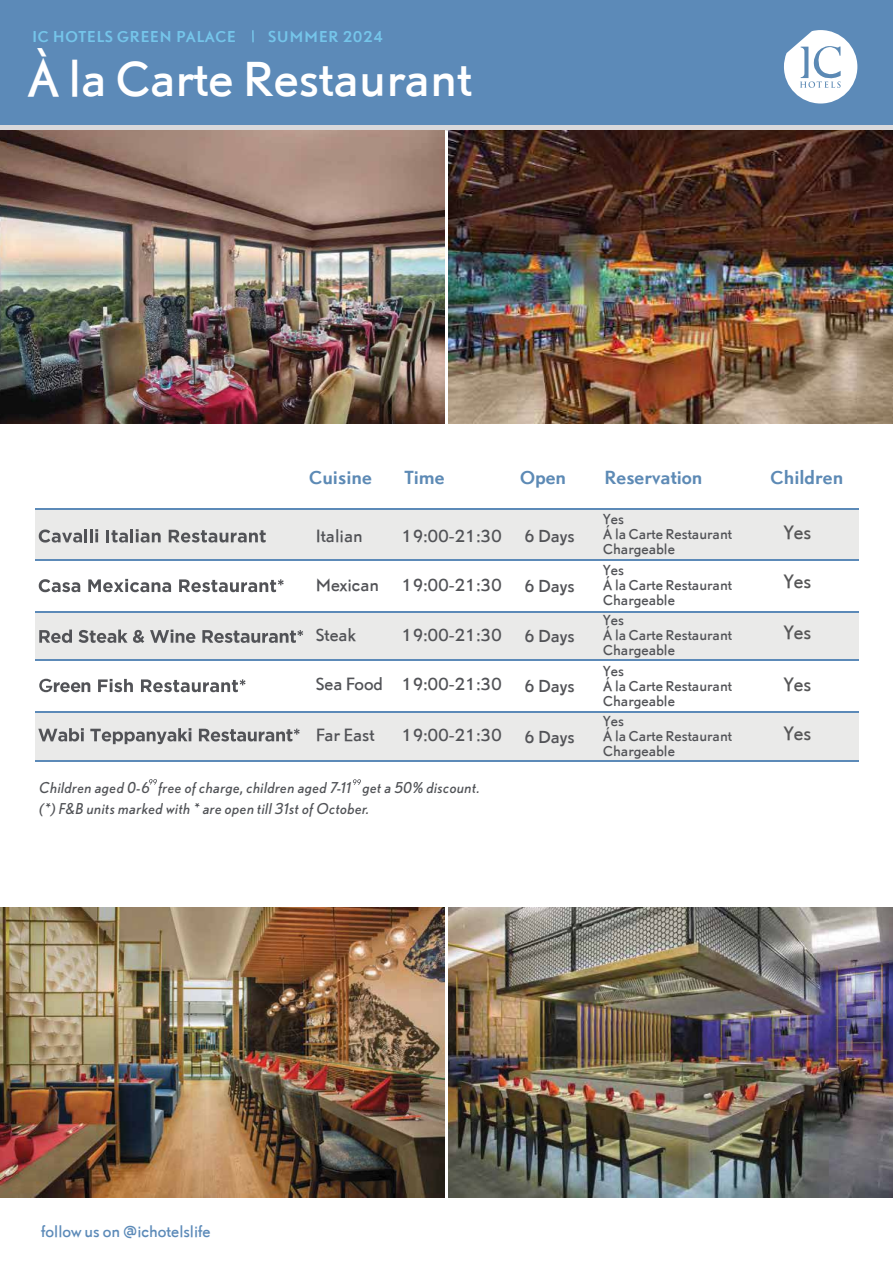
<style>
.page{position:relative;width:893px;height:1263px;background:#fff}
.page>*{position:absolute;margin:0;border:0;box-sizing:border-box;transform-origin:0 0}
.t1{font:46.5px "Nobel Listing UN Regular";color:#fff}
.t2{font:700 18px "Nobel Listing UN Medium";color:#5d8ab5}
.t3{font:18px "Nobel Listing UN Regular";color:#565657}
.t4{font:16.5px "Nobel Listing UN Regular";color:#525357}
.t5{font:italic 15px/21px "Nobel";letter-spacing:.035em;color:#515357}
.t6{font:700 15px "Nobel Listing UN Medium";letter-spacing:.035em;color:#75c5ea}
.t7{font:15px "Nobel Listing UN Regular";color:#5c8ab8}
.t8{font:13.5px/15px "Nobel Listing UN Regular";color:#525357}
</style>
<div class="page">
<div style="left:1px;top:124px;width:892px;height:6px;background:#dad9db"></div>
<div style="left:0;top:0;width:893px;height:124px;background:#5c8ab8"></div>
<svg style="left:252px;top:30px;width:2px;height:12px"></svg>
<svg style="left:784px;top:30px;width:73px;height:74px"></svg>
<div style="left:35px;top:510px;width:823px;height:49px;background:#eaeae9"></div>
<div style="left:35px;top:611px;width:823px;height:49px;background:#eaeae9"></div>
<div style="left:35px;top:712px;width:823px;height:49px;background:#eaeae9"></div>
<svg style="left:39px;top:529px;width:59px;height:14px"></svg>
<svg style="left:107px;top:529px;width:54px;height:13px"></svg>
<svg style="left:169px;top:530px;width:97px;height:13px"></svg>
<svg style="left:39px;top:579px;width:41px;height:13px"></svg>
<svg style="left:88px;top:579px;width:83px;height:13px"></svg>
<svg style="left:179px;top:579px;width:105px;height:13px"></svg>
<svg style="left:39px;top:629px;width:33px;height:14px"></svg>
<svg style="left:79px;top:629px;width:65px;height:14px"></svg>
<svg style="left:150px;top:629px;width:45px;height:14px"></svg>
<svg style="left:202px;top:630px;width:101px;height:13px"></svg>
<svg style="left:98px;top:679px;width:35px;height:13px"></svg>
<svg style="left:141px;top:679px;width:105px;height:13px"></svg>
<svg style="left:38px;top:728px;width:46px;height:13px"></svg>
<svg style="left:90px;top:728px;width:101px;height:16px"></svg>
<svg style="left:199px;top:729px;width:101px;height:12px"></svg>
<svg style="left:149px;top:779px;width:8px;height:6px"></svg>
<svg style="left:353px;top:779px;width:8px;height:6px"></svg>
<svg style="left:39px;top:679px;width:51px;height:13px"></svg>
<hr style="left:35px;top:508px;width:823px;height:2px;background:#5c8ab8">
<hr style="left:35px;top:559px;width:823px;height:1px;background:#5c8ab8">
<hr style="left:35px;top:611px;width:823px;height:1px;background:#5c8ab8">
<hr style="left:35px;top:659px;width:823px;height:2px;background:#5c8ab8">
<hr style="left:35px;top:711px;width:823px;height:2px;background:#5c8ab8">
<hr style="left:35px;top:760px;width:823px;height:2px;background:#5c8ab8">
<img style="left:0;top:131px;width:445px;height:292px">
<img style="left:0;top:908px;width:444px;height:289px">
<img style="left:448px;top:908px;width:445px;height:289px">
<img style="left:448px;top:130px;width:445px;height:293px">
<p class="t6" style="left:32px;top:26px;width:205px">IC HOTELS GREEN PALACE</p>
<p class="t6" style="left:268px;top:26px;width:117px">SUMMER 2024</p>
<h1 class="t1" style="left:28px;top:46px;width:445px">À la Carte Restaurant</h1>
<h2 class="t2" style="left:309px;top:464px;width:64px">Cuisine</h2>
<h2 class="t2" style="left:404px;top:464px;width:42px">Time</h2>
<h2 class="t2" style="left:520px;top:464px;width:48px">Open</h2>
<h2 class="t2" style="left:604px;top:464px;width:100px">Reservation</h2>
<h2 class="t2" style="left:770px;top:464px;width:74px">Children</h2>
<p class="t4" style="left:316px;top:524px;width:49px">Italian</p>
<p class="t4" style="left:401px;top:524px;width:102px">19:00-21:30</p>
<p class="t4" style="left:401px;top:573px;width:102px">19:00-21:30</p>
<p class="t4" style="left:401px;top:624px;width:102px">19:00-21:30</p>
<p class="t4" style="left:401px;top:672px;width:102px">19:00-21:30</p>
<p class="t4" style="left:401px;top:723px;width:102px">19:00-21:30</p>
<p class="t4" style="left:316px;top:573px;width:65px">Mexican</p>
<p class="t4" style="left:316px;top:623px;width:42px">Steak</p>
<p class="t4" style="left:316px;top:673px;width:69px">Sea Food</p>
<p class="t4" style="left:316px;top:723px;width:60px">Far East</p>
<p class="t5" style="left:40px;top:777px;width:442px">Children aged 0-6 free of charge, children aged 7-11 get a 50% discount. (*) F&amp;B units marked with * are open till 31st of October.</p>
<p class="t4" style="left:524px;top:524px;width:52px">6 Days</p>
<p class="t4" style="left:524px;top:575px;width:52px">6 Days</p>
<p class="t4" style="left:524px;top:624px;width:52px">6 Days</p>
<p class="t4" style="left:524px;top:674px;width:52px">6 Days</p>
<p class="t4" style="left:524px;top:726px;width:52px">6 Days</p>
<p class="t8" style="left:603px;top:511px;width:130px">Yes<br>Á la Carte Restaurant<br>Chargeable</p>
<p class="t8" style="left:603px;top:562px;width:130px">Yes<br>Á la Carte Restaurant<br>Chargeable</p>
<p class="t8" style="left:603px;top:612px;width:130px">Yes<br>Á la Carte Restaurant<br>Chargeable</p>
<p class="t8" style="left:603px;top:662px;width:130px">Yes<br>Á la Carte Restaurant<br>Chargeable</p>
<p class="t8" style="left:603px;top:713px;width:130px">Yes<br>Á la Carte Restaurant<br>Chargeable</p>
<h2 class="t3" style="left:784px;top:520px;width:29px">Yes</h2>
<h2 class="t3" style="left:784px;top:568px;width:29px">Yes</h2>
<h2 class="t3" style="left:784px;top:620px;width:29px">Yes</h2>
<h2 class="t3" style="left:784px;top:672px;width:29px">Yes</h2>
<h2 class="t3" style="left:784px;top:721px;width:29px">Yes</h2>
<p class="t7" style="left:41px;top:1221px;width:171px">follow us on @ichotelslife</p>
</div>
